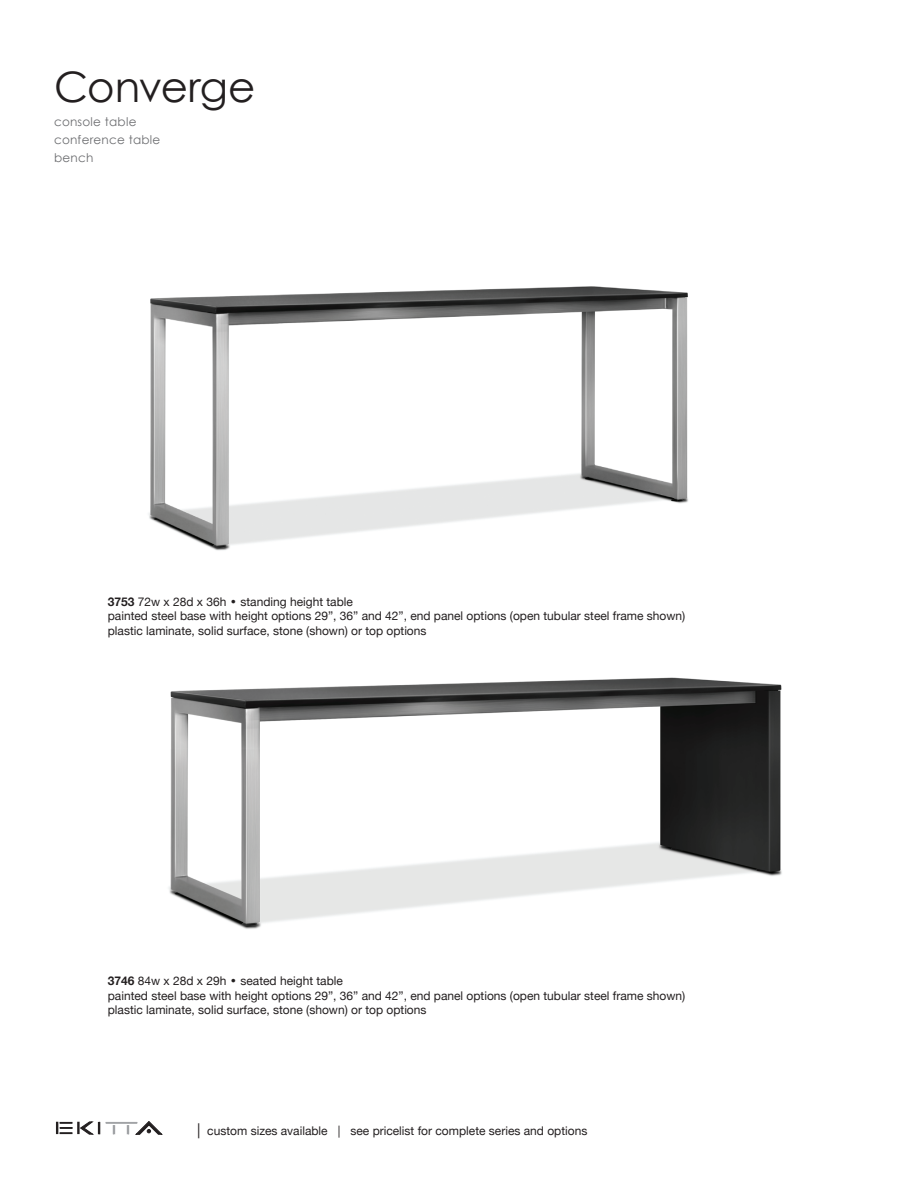
<style>
.page{position:relative;width:918px;height:1188px;background:#fff}
.page>*{position:absolute;margin:0;border:0;box-sizing:border-box;transform-origin:0 0}
.t1{font:42px "Century Gothic";letter-spacing:-.02em;color:#231f20}
.t2{font:12px/14.4px "Helvetica Neue";color:#231f20}
.t3{font:12px/18px "Century Gothic";letter-spacing:.02em;color:#6c6d70}
.s1{font-weight:700}
.s2{font-family:"Century Gothic"}
.s3{font-size:15px}
</style>
<div class="page">
<img style="left:149px;top:286px;width:540px;height:265px">
<svg style="left:127px;top:1125px;width:2px;height:9px"></svg>
<svg style="left:113px;top:1125px;width:2px;height:9px"></svg>
<hr style="left:106px;top:1122px;width:31px;height:2px;background:#a1a3a6">
<svg style="left:56px;top:1122px;width:44px;height:12px"></svg>
<svg style="left:136px;top:1121px;width:26px;height:14px"></svg>
<img style="left:169px;top:677px;width:613px;height:252px">
<h1 class="t1" style="left:54px;top:61px;width:203px">Converge</h1>
<p class="t3" style="left:54px;top:112px;width:108px">console table conference table bench</p>
<p class="t2" style="left:108px;top:595px;width:579px"><span class="s1">3753</span> 72w x 28d x 36h <span class="s2">•</span> standing height table<br>painted steel base with height options 29”, 36” and 42”, end panel options (open tubular steel frame shown) plastic laminate, solid surface, stone (shown) or top options</p>
<p class="t2" style="left:108px;top:974px;width:579px"><span class="s1">3746</span> 84w x 28d x 29h <span class="s2">•</span> seated height table<br>painted steel base with height options 29”, 36” and 42”, end panel options (open tubular steel frame shown) plastic laminate, solid surface, stone (shown) or top options</p>
<p class="t2" style="left:197px;top:1124px;width:392px"><span class="s3">|</span> custom sizes available | see pricelist for complete series and options</p>
</div>
